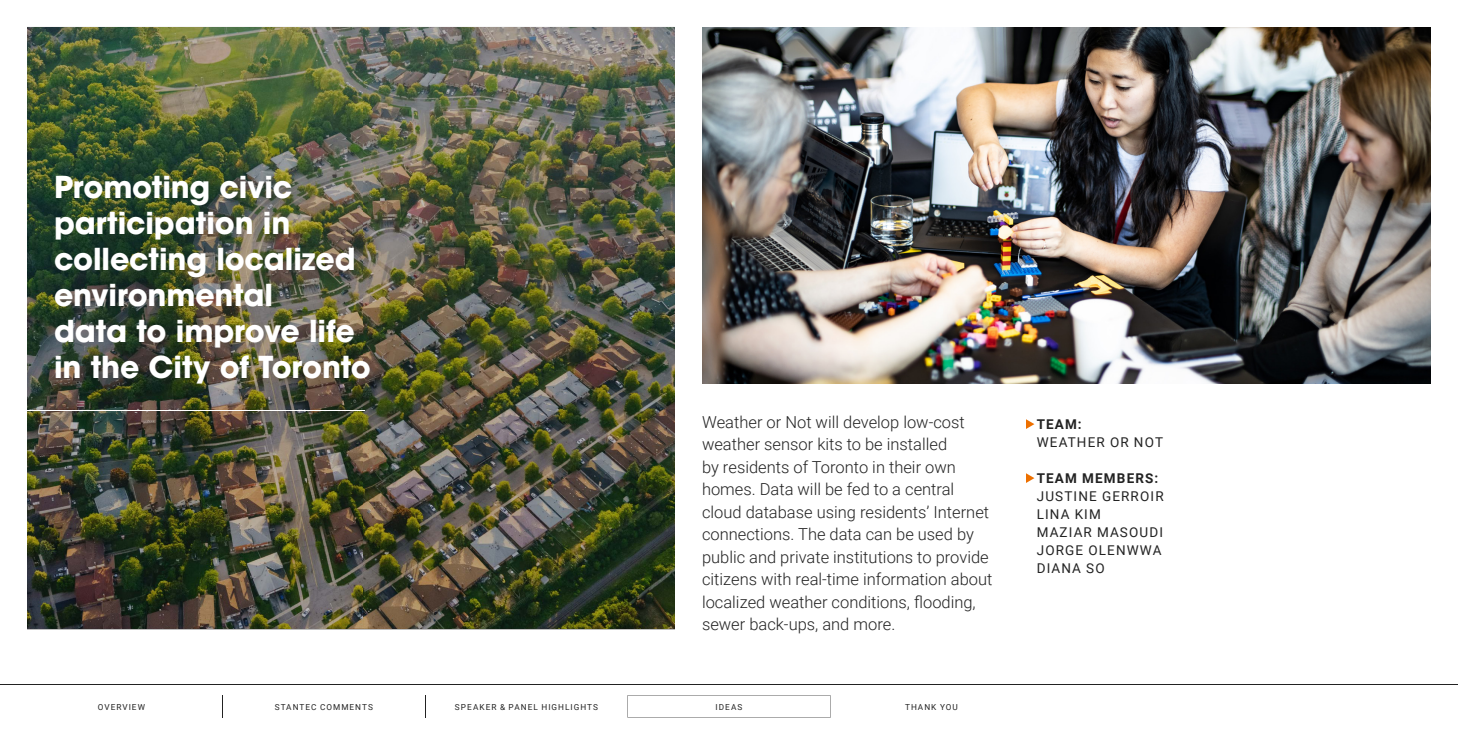
<style>
.page{position:relative;width:1458px;height:729px;background:#fff}
.page>*{position:absolute;margin:0;border:0;box-sizing:border-box;transform-origin:0 0}
.t1{font:700 30px/36px "ITC Avant Garde Pro";letter-spacing:-.005em;color:#fff}
.t2{font:300 16.5px/22.5px "Roboto";color:#222}
.t3{font:13.5px/18px "Roboto";letter-spacing:.085em;color:#222}
.t4{font:700 13.5px "Roboto";letter-spacing:.085em;color:#222}
.t5{font:8.25px "Roboto";letter-spacing:.12em;color:#222}
</style>
<div class="page">
<img style="left:702px;top:27px;width:729px;height:357px">
<img style="left:27px;top:27px;width:648px;height:603px">
<svg style="left:1026px;top:419px;width:8px;height:10px"></svg>
<svg style="left:1026px;top:473px;width:8px;height:10px"></svg>
<hr style="left:0;top:410px;width:364px;height:1px;background:#fff">
<hr style="left:0;top:684px;width:1458px;height:1px;background:#222">
<svg style="left:628px;top:695px;width:203px;height:23px"></svg>
<svg style="left:425px;top:695px;width:1px;height:23px"></svg>
<svg style="left:222px;top:695px;width:1px;height:23px"></svg>
<h1 class="t1" style="left:54px;top:169px;width:318px">Promoting civic participation in collecting localized environmental<br>data to improve life in the City of Toronto</h1>
<p class="t2" style="left:702px;top:410px;width:292px">Weather or Not will develop low-cost weather sensor kits to be installed<br>by residents of Toronto in their own homes. Data will be fed to a central cloud database using residents’ Internet connections. The data can be used by public and private institutions to provide citizens with real-time information about localized weather conditions, flooding, sewer back-ups, and more.</p>
<p class="t4" style="left:1037px;top:415px;width:47px">TEAM:</p>
<p class="t3" style="left:1037px;top:433px;width:128px">WEATHER OR NOT</p>
<p class="t4" style="left:1037px;top:469px;width:123px">TEAM MEMBERS:</p>
<p class="t3" style="left:1037px;top:487px;width:128px">JUSTINE GERROIR<br>LINA KIM<br>MAZIAR MASOUDI<br>JORGE OLENWWA<br>DIANA SO</p>
<p class="t5" style="left:98px;top:701px;width:49px">OVERVIEW</p>
<p class="t5" style="left:275px;top:701px;width:100px">STANTEC COMMENTS</p>
<p class="t5" style="left:455px;top:701px;width:145px">SPEAKER &amp; PANEL HIGHLIGHTS</p>
<p class="t5" style="left:716px;top:701px;width:28px">IDEAS</p>
<p class="t5" style="left:905px;top:701px;width:54px">THANK YOU</p>
</div>
